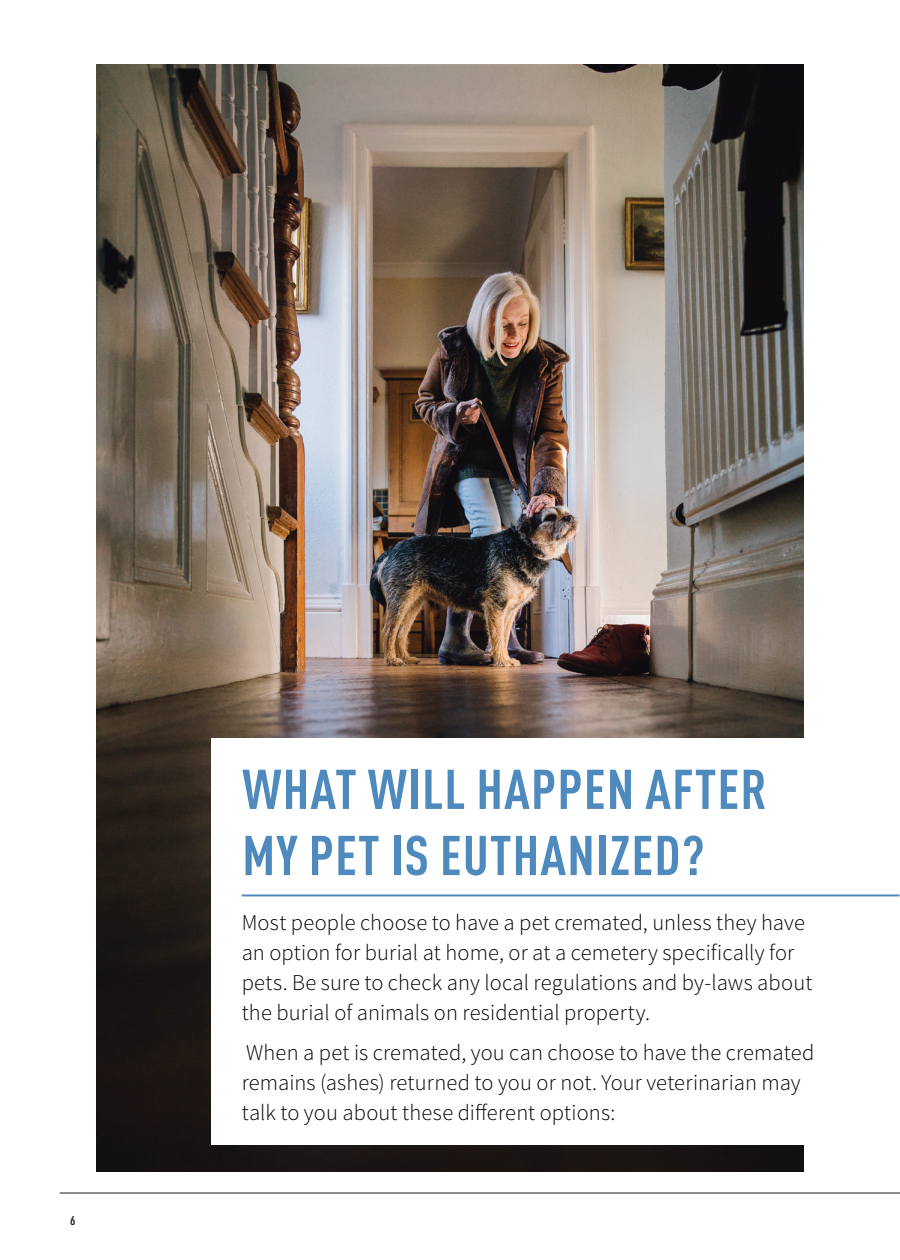
<style>
.page{position:relative;width:900px;height:1260px;background:#fff}
.page>*{position:absolute;margin:0;border:0;box-sizing:border-box;transform-origin:0 0}
.t1{font:700 condensed 55px/66.2px "DIN Pro";letter-spacing:.02em;color:#4f8abe}
.Paragraph_Style_3{font:300 22.5px/30px "Source Sans Pro";letter-spacing:.005em;color:#000}
.t2{font:600 12.5px "URWDIN Cond";color:#231f20}
</style>
<div class="page">
<hr style="left:60px;top:1193px;width:840px;height:1px;background:#231f20">
<img style="left:96px;top:65px;width:708px;height:1106px">
<div style="left:211px;top:739px;width:689px;height:406px;background:#fff"></div>
<hr style="left:242px;top:894px;width:658px;height:2px;background:#4f8abe">
<p class="t2" style="left:70px;top:1213px;width:7px">6</p>
<p class="t1" style="left:242px;top:751px;width:526px">WHAT WILL HAPPEN AFTER<br>MY PET IS EUTHANIZED?</p>
<p class="Paragraph_Style_3" style="left:242px;top:908px;width:572px">Most people choose to have a pet cremated, unless they have an option for burial at home, or at a cemetery specifically for pets. Be sure to check any local regulations and by-laws about the burial of animals on residential property.</p>
<p class="Paragraph_Style_3" style="left:242px;top:1037px;width:574px">When a pet is cremated, you can choose to have the cremated remains (ashes) returned to you or not. Your veterinarian may talk to you about these different options:</p>
</div>
